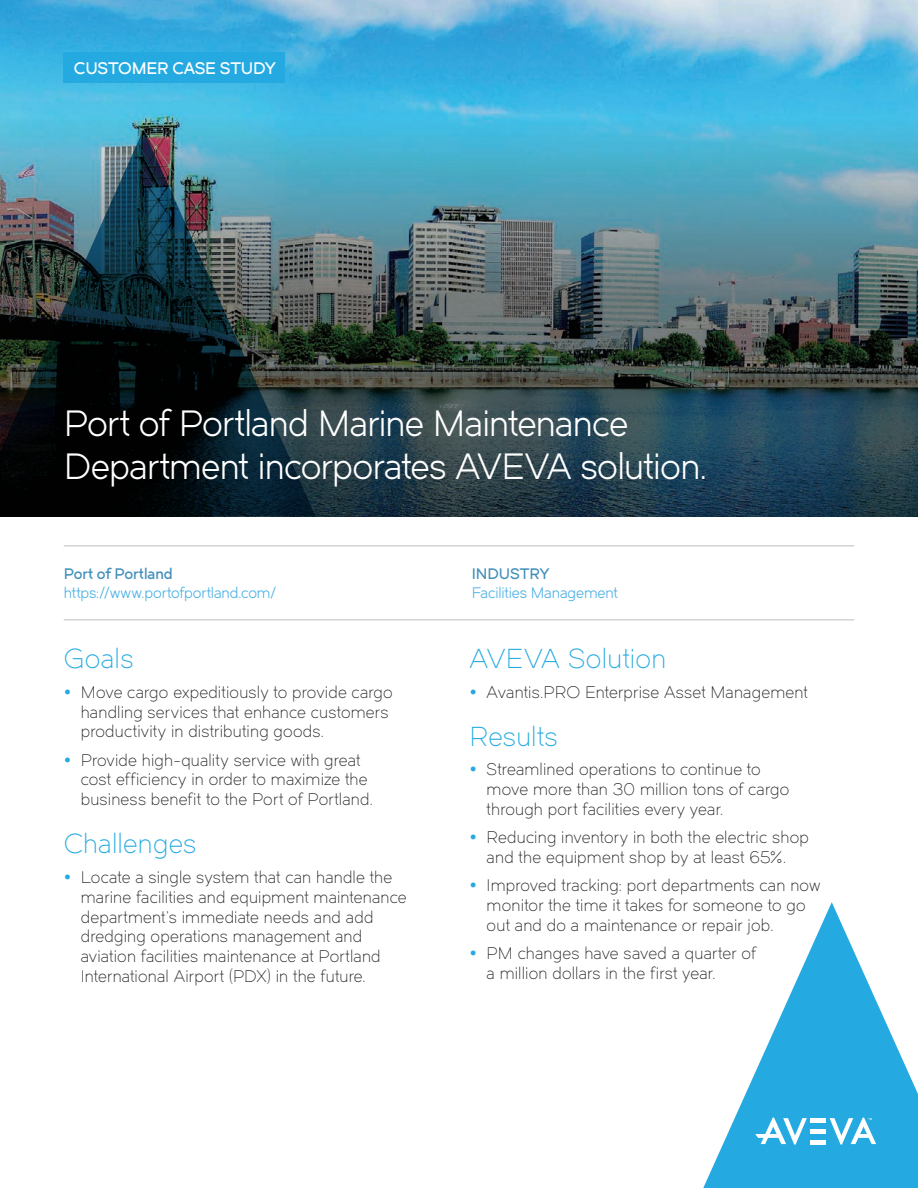
<style>
.page{position:relative;width:918px;height:1188px;background:#fff}
.page>*{position:absolute;margin:0;border:0;box-sizing:border-box;transform-origin:0 0}
.H2_-_Section_Title{font:36px/43.2px "Dual 400";letter-spacing:-.02em;color:#fff}
.Keywords{font:27px "Dual 300";letter-spacing:.01em;color:#24aae1}
.t1{font:16.5px/19.8px "Dual 300";letter-spacing:.015em;color:#231f20}
.t2{font:16.5px "Dual 600";letter-spacing:-.01em;color:#fff}
.Client_Information{font:15px "Dual 400";letter-spacing:-.005em;color:#4ab0e4}
.Client_Industry{font:15px "Dual 600";letter-spacing:-.005em;color:#4390bb}
</style>
<div class="page">
<svg style="left:703px;top:902px;width:215px;height:286px;fill:#24aae1"></svg>
<hr style="left:64px;top:620px;width:790px;height:1px;background:#bcbdc0">
<hr style="left:64px;top:545px;width:790px;height:1px;background:#bcbdc0">
<hr style="left:811px;top:1118px;width:15px;height:4px;background:#fff">
<hr style="left:811px;top:1129px;width:15px;height:4px;background:#fff">
<hr style="left:811px;top:1140px;width:15px;height:4px;background:#fff">
<svg style="left:755px;top:1118px;width:52px;height:27px"></svg>
<svg style="left:830px;top:1118px;width:46px;height:27px"></svg>
<img style="left:0;top:0;width:918px;height:113px">
<img style="left:0;top:113px;width:918px;height:403px">
<img style="left:0;top:129px;width:316px;height:387px">
<div style="left:64px;top:52px;width:221px;height:31px;background:#24aae1"></div>
<p class="t2" style="left:74px;top:57px;width:204px">CUSTOMER CASE STUDY</p>
<p class="H2_-_Section_Title" style="left:64px;top:401px;width:645px">Port of Portland Marine Maintenance<br>Department incorporates AVEVA solution.</p>
<p class="Client_Industry" style="left:64px;top:564px;width:111px">Port of Portland</p>
<p class="Client_Information" style="left:64px;top:584px;width:214px">https://www.portofportland.com/</p>
<p class="Keywords" style="left:64px;top:643px;width:71px">Goals</p>
<p class="t1" style="left:81px;top:682px;width:314px">Move cargo expeditiously to provide cargo handling services that enhance customers productivity in distributing goods.</p>
<p class="t1" style="left:81px;top:750px;width:294px">Provide high-quality service with great cost efficiency in order to maximize the business benefit to the Port of Portland.</p>
<p class="Keywords" style="left:64px;top:828px;width:134px">Challenges</p>
<p class="t1" style="left:81px;top:867px;width:327px">Locate a single system that can handle the marine facilities and equipment maintenance department’s immediate needs and add dredging operations management and aviation facilities maintenance at Portland International Airport (PDX) in the future.</p>
<p class="Client_Industry" style="left:472px;top:564px;width:79px">INDUSTRY</p>
<p class="Client_Information" style="left:472px;top:584px;width:148px">Facilities Management</p>
<p class="Keywords" style="left:470px;top:643px;width:198px">AVEVA Solution</p>
<p class="t1" style="left:487px;top:682px;width:323px">Avantis.PRO Enterprise Asset Management</p>
<p class="Keywords" style="left:470px;top:720px;width:90px">Results</p>
<p class="t1" style="left:487px;top:760px;width:304px">Streamlined operations to continue to move more than 30 million tons of cargo through port facilities every year.</p>
<p class="t1" style="left:487px;top:828px;width:324px">Reducing inventory in both the electric shop and the equipment shop by at least 65%.</p>
<p class="t1" style="left:487px;top:876px;width:335px">Improved tracking: port departments can now monitor the time it takes for someone to go out and do a maintenance or repair job.</p>
<p class="t1" style="left:487px;top:944px;width:271px">PM changes have saved a quarter of a million dollars in the first year.</p>
</div>
